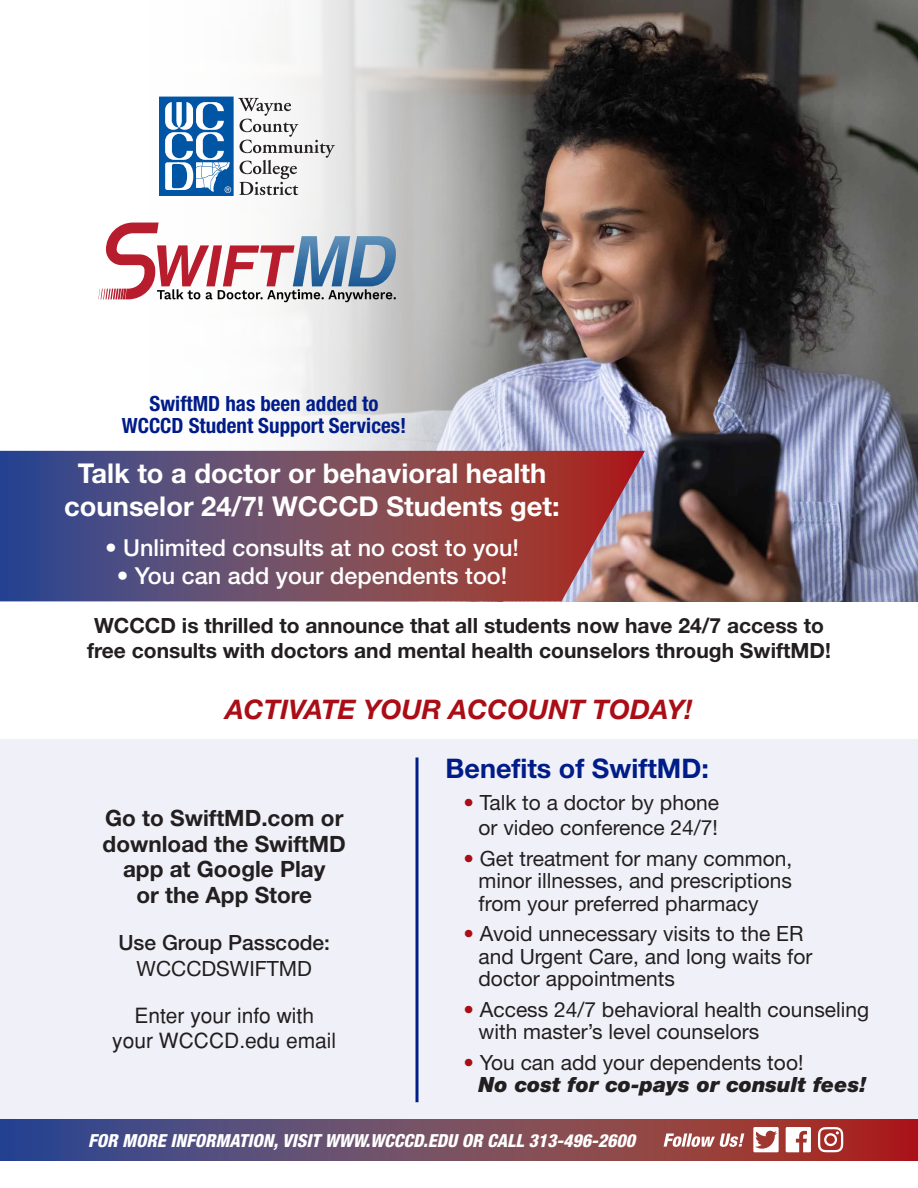
<style>
.page{position:relative;width:918px;height:1188px;background:#fff}
.page>*{position:absolute;margin:0;border:0;box-sizing:border-box;transform-origin:0 0}
.t1{font:700 27.3px/32.7px "Helvetica Neue";color:#fff;text-align:center}
.t2{font:italic 700 27px "Helvetica Neue";color:#ab0d17}
.t3{font:700 27px "Helvetica Neue";color:#001c88}
.t4{font:500 23.4px "Helvetica Neue";color:#fff}
.t5{font:700 22.5px/25.5px "Helvetica Neue";color:#231f20;text-align:center}
.t6{font:21px/22.2px "Helvetica Neue";color:#231f20}
.t7{font:700 21px/25.2px "Helvetica Neue";color:#231f20;text-align:center}
.t8{font:italic 900 21px/22.2px "Helvetica Neue";color:#231f20}
.t9{font:700 condensed 21px "Helvetica Neue";color:#001c88}
.t10{font:21px/25.2px "Helvetica";color:#231f20;text-align:center}
.t11{font:500 21px/25.2px "Helvetica Neue";color:#231f20;text-align:center}
.t12{font:italic 800 condensed 18px "Helvetica Neue";color:#fff}
.s1{font-weight:400}
.s2{color:#ab0d17}
.s3{font-weight:400;font-style:normal;color:#ab0d17}
.s4{font-weight:400;font-style:normal}
</style>
<div class="page">
<div style="left:0;top:740px;width:918px;height:380px;background:#f0f1f8"></div>
<img style="left:528px;top:0;width:390px;height:601px">
<svg style="left:0;top:0;width:528px;height:451px"></svg>
<svg style="left:98px;top:223px;width:298px;height:79px"></svg>
<div style="left:160px;top:97px;width:73px;height:98px;background:#0155a5"></div>
<div style="left:159px;top:97px;width:74px;height:99px;border:1px solid #0155a5"></div>
<svg style="left:238px;top:98px;width:97px;height:97px"></svg>
<svg style="left:165px;top:102px;width:66px;height:91px"></svg>
<svg style="left:0;top:451px;width:645px;height:150px;background:#764d64"></svg>
<svg style="left:0;top:1120px;width:918px;height:41px;background:#714660"></svg>
<hr style="left:416px;top:758px;width:2px;height:344px;background:#001c88">
<svg style="left:786px;top:1127px;width:25px;height:25px"></svg>
<svg style="left:753px;top:1127px;width:26px;height:25px"></svg>
<svg style="left:818px;top:1127px;width:25px;height:25px"></svg>
<svg style="left:664px;top:1133px;width:80px;height:14px"></svg>
<p class="t9" style="left:150px;top:396px;width:230px">SwiftMD has been added to</p>
<p class="t9" style="left:122px;top:418px;width:286px">WCCCD Student Support Services!</p>
<p class="t1" style="left:64px;top:460px;width:497px">Talk to a doctor or behavioral health counselor 24/7! WCCCD Students get:</p>
<p class="t4" style="left:105px;top:539px;width:415px">• Unlimited consults at no cost to you!</p>
<p class="t4" style="left:117px;top:567px;width:392px">• You can add your dependents too!</p>
<p class="t7" style="left:87px;top:614px;width:745px">WCCCD is thrilled to announce that all students now have 24/7 access to free consults with doctors and mental health counselors through SwiftMD!</p>
<p class="t2" style="left:225px;top:699px;width:469px">ACTIVATE YOUR ACCOUNT TODAY!</p>
<p class="t5" style="left:103px;top:808px;width:245px">Go to SwiftMD.com or download the SwiftMD app at Google Play<br>or the App Store</p>
<p class="t11" style="left:118px;top:932px;width:213px">Use Group Passcode:<br><span class="s1">WCCCDSWIFTMD</span></p>
<p class="t10" style="left:112px;top:1005px;width:226px">Enter your info with your WCCCD.edu email</p>
<p class="t3" style="left:446px;top:759px;width:265px">Benefits of SwiftMD:</p>
<p class="t6" style="left:464px;top:792px;width:257px;line-height:25.2px;text-align:right"><span class="s2">•</span> Talk to a doctor by phone or video conference 24/7!</p>
<p class="t6" style="left:478px;top:850px;width:315px;text-align:justify;text-indent:-15px"><span class="s2">•</span> Get treatment for many common, minor illnesses, and prescriptions from your preferred pharmacy</p>
<p class="t6" style="left:478px;top:925px;width:335px;text-indent:-15px"><span class="s2">•</span> Avoid unnecessary visits to the ER and Urgent Care, and long waits for doctor appointments</p>
<p class="t6" style="left:478px;top:1000px;width:392px;text-indent:-15px"><span class="s2">•</span> Access 24/7 behavioral health counseling with master’s level counselors</p>
<p class="t8" style="left:478px;top:1053px;width:389px;text-indent:-15px"><span class="s3">•</span> <span class="s4">You can add your dependents too!<br></span>No cost for co-pays or consult fees!</p>
<p class="t12" style="left:88px;top:1134px;width:552px">FOR MORE INFORMATION,VISIT WWW.WCCCD.EDU OR CALL 313-496-2600</p>
</div>
